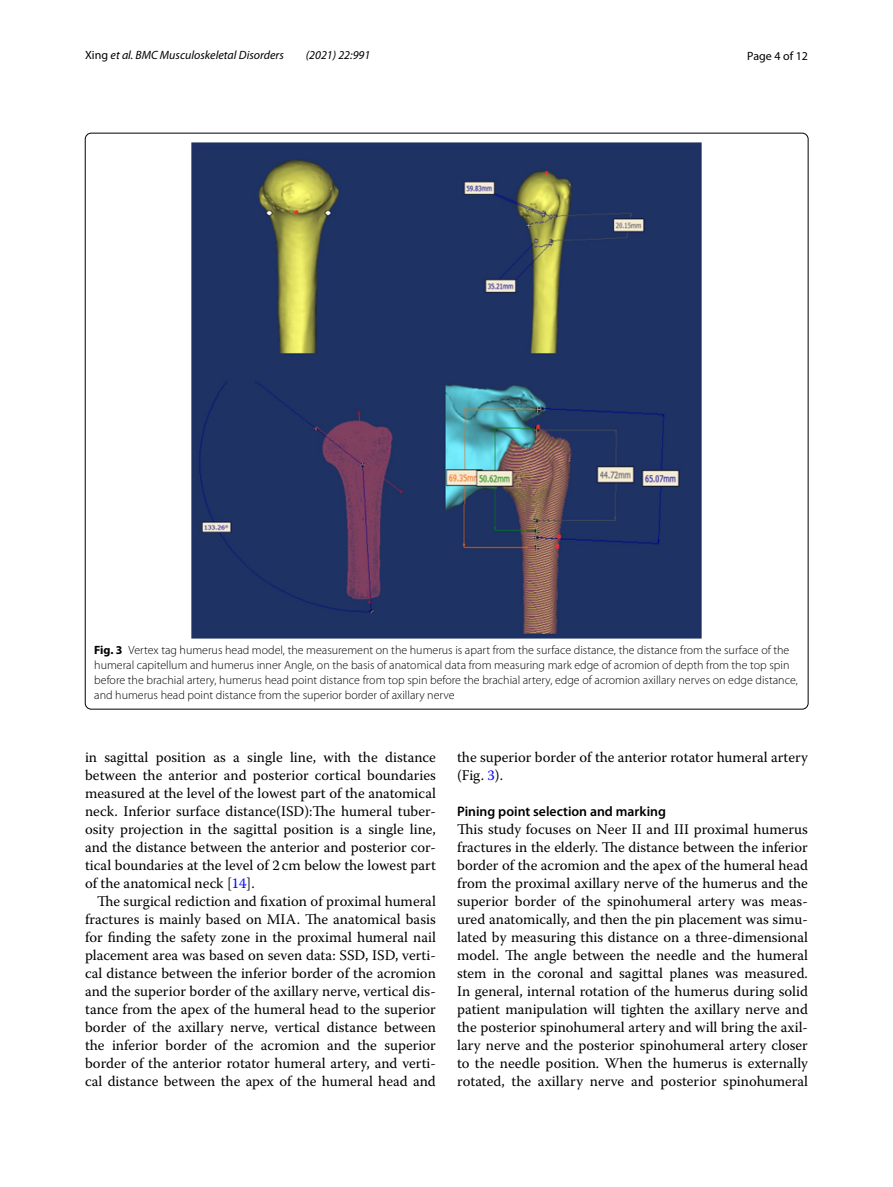
<style>
.page{position:relative;width:893px;height:1187px;background:#fff}
.page>*{position:absolute;margin:0;border:0;box-sizing:border-box;transform-origin:0 0}
.t1{font:14.7px/18px "Warnock Pro";color:#000;text-align:justify}
.t2{font:600 13.8px "Myriad Pro";color:#000}
.t3{font:300 12px/15px "Myriad Pro";color:#000}
.t4{font:italic 12px "Myriad Pro";color:#000}
.t5{font:12px "Myriad Pro";color:#000}
.s1{font-style:normal}
.s2{font-weight:700}
.s3{color:#00f}
</style>
<div class="page">
<img style="left:191px;top:142px;width:511px;height:496px">
<p class="t4" style="left:85px;top:48px;width:200px"><span class="s1">Xing</span> et al. BMC Musculoskeletal Disorders</p>
<p class="t4" style="left:306px;top:48px;width:66px">(2021) 22:991</p>
<p class="t5" style="left:747px;top:48px;width:62px">Page 4 of 12</p>
<p class="t3" style="left:94px;top:642px;width:705px"><span class="s2">Fig. 3</span> Vertex tag humerus head model, the measurement on the humerus is apart from the surface distance, the distance from the surface of the humeral capitellum and humerus inner Angle, on the basis of anatomical data from measuring mark edge of acromion of depth from the top spin before the brachial artery, humerus head point distance from top spin before the brachial artery, edge of acromion axillary nerves on edge distance, and humerus head point distance from the superior border of axillary nerve</p>
<p class="t1" style="left:85px;top:747px;width:352px">in sagittal position as a single line, with the distance between the anterior and posterior cortical boundaries measured at the level of the lowest part of the anatomical neck. Inferior surface distance(ISD):The humeral tuber&shy;osity projection in the sagittal position is a single line, and the distance between the anterior and posterior cor&shy;tical boundaries at the level of 2cm below the lowest part of the anatomical neck [<span class="s3">14</span>].</p>
<p class="t1" style="left:85px;top:891px;width:352px;text-indent:12px">The surgical rediction and fixation of proximal humeral fractures is mainly based on MIA. The anatomical basis for finding the safety zone in the proximal humeral nail placement area was based on seven data: SSD, ISD, verti&shy;cal distance between the inferior border of the acromion and the superior border of the axillary nerve, vertical dis&shy;tance from the apex of the humeral head to the superior border of the axillary nerve, vertical distance between the inferior border of the acromion and the superior border of the anterior rotator humeral artery, and verti&shy;cal distance between the apex of the humeral head and</p>
<p class="t1" style="left:457px;top:747px;width:352px">the superior border of the anterior rotator humeral artery (Fig. <span class="s3">3</span>).</p>
<p class="t2" style="left:457px;top:802px;width:210px">Pining point selection and marking</p>
<p class="t1" style="left:457px;top:819px;width:352px">This study focuses on Neer II and III proximal humerus fractures in the elderly. The distance between the inferior border of the acromion and the apex of the humeral head from the proximal axillary nerve of the humerus and the superior border of the spinohumeral artery was meas&shy;ured anatomically, and then the pin placement was simu&shy;lated by measuring this distance on a three-dimensional model. The angle between the needle and the humeral stem in the coronal and sagittal planes was measured.<br>In general, internal rotation of the humerus during solid patient manipulation will tighten the axillary nerve and the posterior spinohumeral artery and will bring the axil&shy;lary nerve and the posterior spinohumeral artery closer to the needle position. When the humerus is externally rotated, the axillary nerve and posterior spinohumeral</p>
</div>
